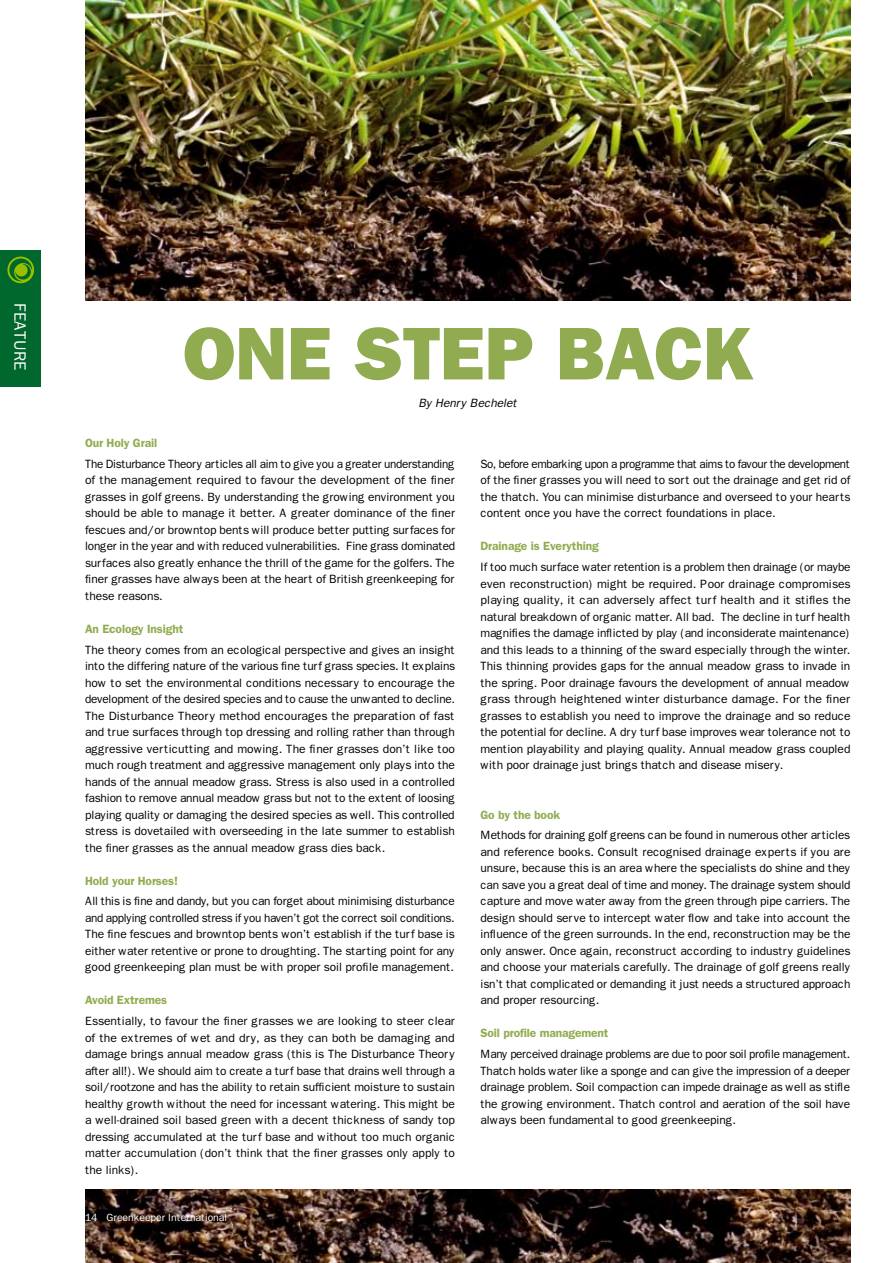
<style>
.page{position:relative;width:893px;height:1263px;background:#fff}
.page>*{position:absolute;margin:0;border:0;box-sizing:border-box;transform-origin:0 0}
.t1{font:800 75px "Franklin Gothic";letter-spacing:-.005em;color:#91ac50}
.t2{font:16.5px "Franklin Gothic";letter-spacing:-.005em;color:#fff}
.t3{font:12px/16.5px "Franklin Gothic";letter-spacing:-.01em;color:#000;text-align:justify}
.t4{font:12px/16.5px "Franklin Gothic";letter-spacing:-.01em;color:#000;text-align:justify;scale:.96 1}
.t5{font:600 12px "Franklin Gothic";letter-spacing:-.01em;color:#91ac50}
.t6{font:italic 12px "Franklin Gothic";letter-spacing:-.01em;color:#000}
.t7{font:10.5px "Franklin Gothic";letter-spacing:-.01em;color:#fff}
</style>
<div class="page">
<img style="left:85px;top:0;width:765px;height:300px">
<img style="left:85px;top:1189px;width:765px;height:74px">
<div style="left:0;top:251px;width:41px;height:136px;background:#00672d"></div>
<svg style="left:7px;top:257px;width:27px;height:26px"></svg>
<svg style="left:9px;top:258px;width:23px;height:23px"></svg>
<h2 class="t2" style="left:30px;top:303px;width:69px;rotate:90deg">FEATURE</h2>
<h1 class="t1" style="left:183px;top:310px;width:571px">ONE STEP BACK</h1>
<p class="t6" style="left:418px;top:396px;width:100px">By Henry Bechelet</p>
<p class="t5" style="left:85px;top:436px;width:74px">Our Holy Grail</p>
<p class="t3" style="left:85px;top:455px;width:372px">The Disturbance Theory articles all aim to give you a greater understanding of the management required to favour the development of the finer grasses in golf greens. By understanding the growing environment you should be able to manage it better. A greater dominance of the finer fescues and/or browntop bents will produce better putting surfaces for longer in the year and with reduced vulnerabilities. Fine grass dominated surfaces also greatly enhance the thrill of the game for the golfers. The finer grasses have always been at the heart of British greenkeeping for these reasons.</p>
<p class="t5" style="left:85px;top:621px;width:100px">An Ecology Insight</p>
<p class="t3" style="left:85px;top:641px;width:372px">The theory comes from an ecological perspective and gives an insight into the differing nature of the various fine turf grass species. It explains how to set the environmental conditions necessary to encourage the development of the desired species and to cause the unwanted to decline.<br>The Disturbance Theory method encourages the preparation of fast and true surfaces through top dressing and rolling rather than through aggressive verticutting and mowing. The finer grasses don’t like too much rough treatment and aggressive management only plays into the hands of the annual meadow grass. Stress is also used in a controlled fashion to remove annual meadow grass but not to the extent of loosing playing quality or damaging the desired species as well. This controlled stress is dovetailed with overseeding in the late summer to establish the finer grasses as the annual meadow grass dies back.</p>
<p class="t5" style="left:85px;top:873px;width:94px">Hold your Horses!</p>
<p class="t3" style="left:85px;top:893px;width:371px">All this is fine and dandy, but you can forget about minimising disturbance and applying controlled stress if you haven’t got the correct soil conditions.<br>The fine fescues and browntop bents won’t establish if the turf base is either water retentive or prone to droughting. The starting point for any good greenkeeping plan must be with proper soil profile management.</p>
<p class="t5" style="left:85px;top:993px;width:84px">Avoid Extremes</p>
<p class="t3" style="left:85px;top:1013px;width:372px">Essentially, to favour the finer grasses we are looking to steer clear of the extremes of wet and dry, as they can both be damaging and damage brings annual meadow grass (this is The Disturbance Theory after all!). We should aim to create a turf base that drains well through a soil/rootzone and has the ability to retain sufficient moisture to sustain healthy growth without the need for incessant watering. This might be a well-drained soil based green with a decent thickness of sandy top dressing accumulated at the turf base and without too much organic matter accumulation (don’t think that the finer grasses only apply to the links).</p>
<p class="t7" style="left:85px;top:1212px;width:144px">14 Greenkeeper International</p>
<p class="t4" style="left:480px;top:455px;width:387px">So, before embarking upon a programme that aims to favour the development of the finer grasses you will need to sort out the drainage and get rid of the thatch. You can minimise disturbance and overseed to your hearts content once you have the correct foundations in place.</p>
<p class="t5" style="left:480px;top:539px;width:120px">Drainage is Everything</p>
<p class="t3" style="left:480px;top:559px;width:372px">If too much surface water retention is a problem then drainage (or maybe even reconstruction) might be required. Poor drainage compromises playing quality, it can adversely affect turf health and it stifles the natural breakdown of organic matter. All bad. The decline in turf health magnifies the damage inflicted by play (and inconsiderate maintenance) and this leads to a thinning of the sward especially through the winter.<br>This thinning provides gaps for the annual meadow grass to invade in the spring. Poor drainage favours the development of annual meadow grass through heightened winter disturbance damage. For the finer grasses to establish you need to improve the drainage and so reduce the potential for decline. A dry turf base improves wear tolerance not to mention playability and playing quality. Annual meadow grass coupled with poor drainage just brings thatch and disease misery.</p>
<p class="t5" style="left:480px;top:807px;width:81px">Go by the book</p>
<p class="t3" style="left:480px;top:827px;width:372px">Methods for draining golf greens can be found in numerous other articles and reference books. Consult recognised drainage experts if you are unsure, because this is an area where the specialists do shine and they can save you a great deal of time and money. The drainage system should capture and move water away from the green through pipe carriers. The design should serve to intercept water flow and take into account the influence of the green surrounds. In the end, reconstruction may be the only answer. Once again, reconstruct according to industry guidelines and choose your materials carefully. The drainage of golf greens really isn’t that complicated or demanding it just needs a structured approach and proper resourcing.</p>
<p class="t5" style="left:480px;top:1026px;width:129px">Soil profile management</p>
<p class="t3" style="left:480px;top:1046px;width:371px">Many perceived drainage problems are due to poor soil profile management.<br>Thatch holds water like a sponge and can give the impression of a deeper drainage problem. Soil compaction can impede drainage as well as stifle the growing environment. Thatch control and aeration of the soil have always been fundamental to good greenkeeping.</p>
</div>
